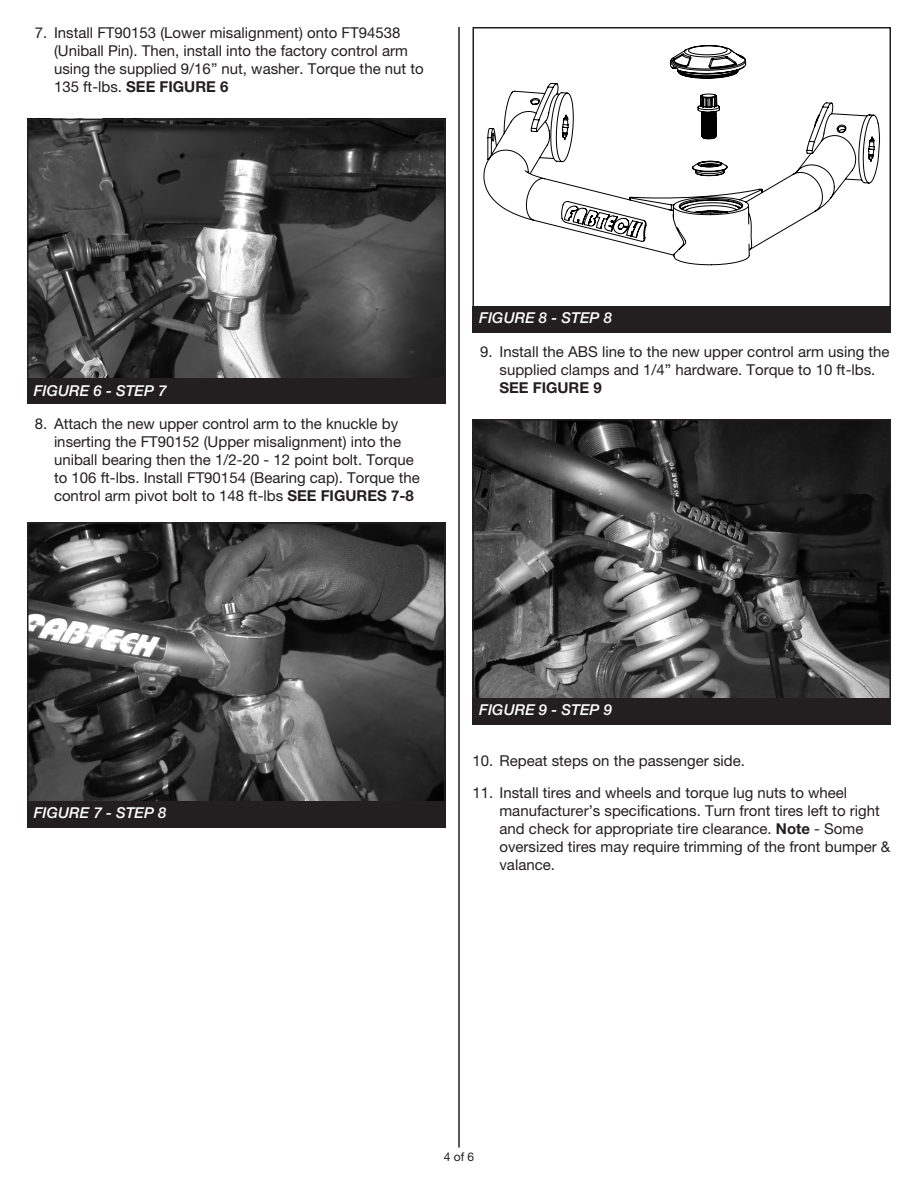
<style>
.page{position:relative;width:918px;height:1188px;background:#fff}
.page>*{position:absolute;margin:0;border:0;box-sizing:border-box;transform-origin:0 0}
.t1{font:15px/18px "Helvetica Neue LT Pro";color:#231f20}
.t2{font:italic 500 15px "Helvetica Neue LT Pro";color:#fff}
.t3{font:12px "Helvetica Neue LT Pro";color:#231f20}
.s1{font-weight:700}
</style>
<div class="page">
<hr style="left:458px;top:27px;width:2px;height:1121px;background:#231f20">
<img style="left:30px;top:122px;width:413px;height:257px">
<div style="left:27px;top:119px;width:419px;height:280px;border:2px solid #231f20"></div>
<div style="left:27px;top:379px;width:419px;height:25px;background:#231f20"></div>
<img style="left:30px;top:525px;width:413px;height:276px">
<div style="left:27px;top:522px;width:419px;height:300px;border:2px solid #231f20"></div>
<div style="left:27px;top:801px;width:419px;height:27px;background:#231f20"></div>
<svg style="left:483px;top:45px;width:397px;height:221px"></svg>
<div style="left:472px;top:27px;width:419px;height:300px;border:2px solid #231f20"></div>
<div style="left:472px;top:306px;width:419px;height:27px;background:#231f20"></div>
<img style="left:475px;top:422px;width:413px;height:276px">
<div style="left:472px;top:419px;width:419px;height:300px;border:2px solid #231f20"></div>
<div style="left:472px;top:698px;width:419px;height:27px;background:#231f20"></div>
<p class="t1" style="left:54px;top:23px;width:371px;text-indent:-19px">7. Install FT90153 (Lower misalignment) onto FT94538 (Uniball Pin). Then, install into the factory control arm using the supplied 9/16” nut, washer. Torque the nut to 135 ft-lbs. <span class="s1">SEE FIGURE 6</span></p>
<p class="t2" style="left:34px;top:382px;width:134px">FIGURE 6 - STEP 7</p>
<p class="t1" style="left:54px;top:415px;width:367px;text-indent:-19px">8. Attach the new upper control arm to the knuckle by inserting the FT90152 (Upper misalignment) into the uniball bearing then the 1/2-20 - 12 point bolt. Torque to 106 ft-lbs. Install FT90154 (Bearing cap). Torque the control arm pivot bolt to 148 ft-lbs <span class="s1">SEE FIGURES 7-8</span></p>
<p class="t2" style="left:479px;top:309px;width:134px">FIGURE 8 - STEP 8</p>
<p class="t1" style="left:500px;top:342px;width:392px;text-indent:-19px">9. Install the ABS line to the new upper control arm using the supplied clamps and 1/4” hardware. Torque to 10 ft-lbs.<br><span class="s1">SEE FIGURE 9</span></p>
<p class="t2" style="left:34px;top:804px;width:134px">FIGURE 7 - STEP 8</p>
<p class="t2" style="left:479px;top:701px;width:134px">FIGURE 9 - STEP 9</p>
<p class="t1" style="left:472px;top:752px;width:274px">10. Repeat steps on the passenger side.</p>
<p class="t1" style="left:499px;top:783px;width:392px;text-indent:-27px">11. Install tires and wheels and torque lug nuts to wheel manufacturer’s specifications. Turn front tires left to right and check for appropriate tire clearance. <span class="s1">Note</span> - Some oversized tires may require trimming of the front bumper &amp; valance.</p>
<p class="t3" style="left:444px;top:1150px;width:32px">4 of 6</p>
</div>
